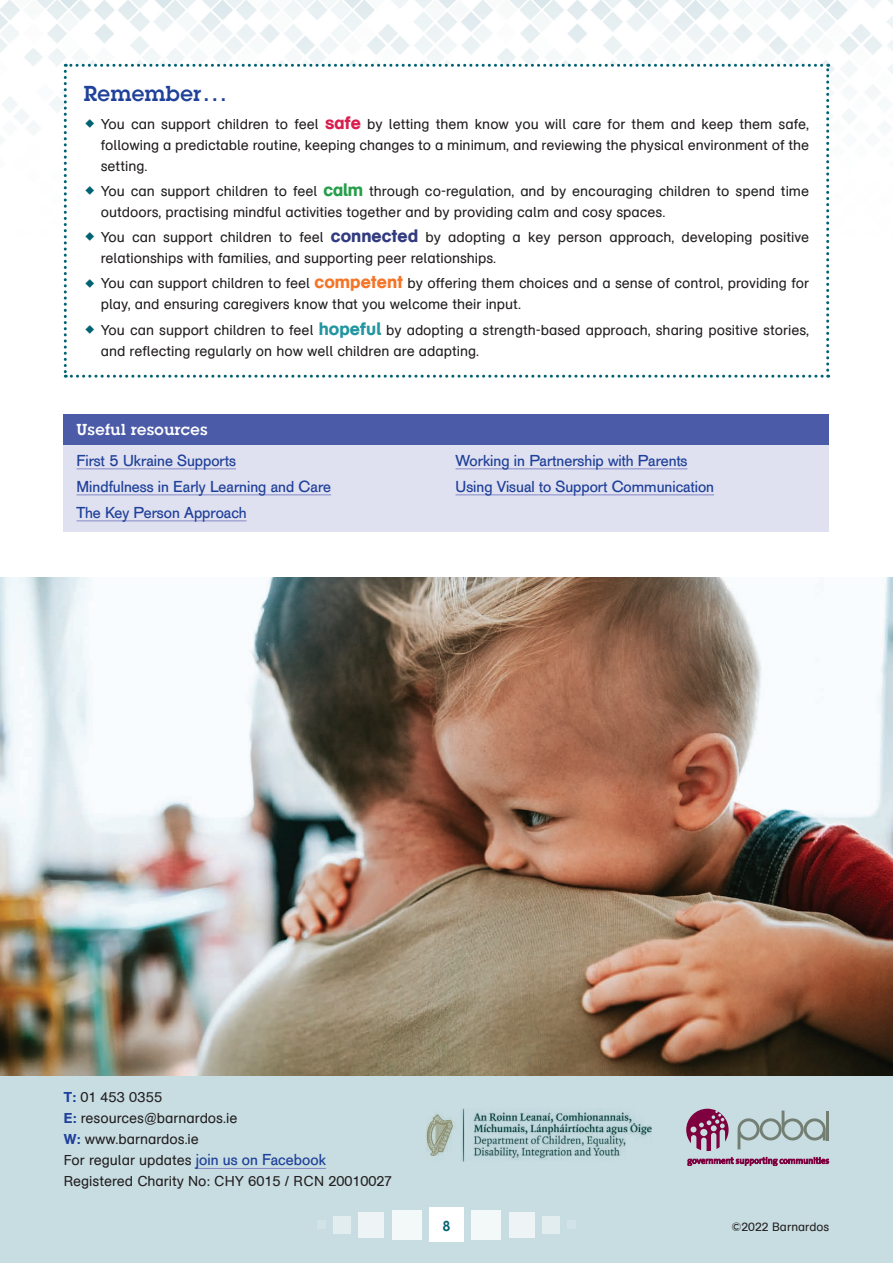
<style>
.page{position:relative;width:893px;height:1263px;background:#fff}
.page>*{position:absolute;margin:0;border:0;box-sizing:border-box;transform-origin:0 0}
.Heading_2{font:600 22.5px "Lubalin Graph";letter-spacing:.02em;color:#20419a}
.Useful_Resource{font:600 16.5px "Lubalin Graph";letter-spacing:.03em;color:#fff}
.Normal_-_Further_inf{font:15.75px "AG Old Face";color:#20419a}
.t1{font:600 15px "Lubalin Graph";color:#006272}
.Contact_text{font:14.25px/21px "AG Schoolbook Regular A";color:#231f20}
.Contact_text-2{font:14.25px "AG Schoolbook Regular A";letter-spacing:.02em;color:#231f20}
.t2{font:12px "AG Schoolbook Regular A";letter-spacing:.005em;color:#231f20}
.s1{font-family:"AG Schoolbook";font-weight:500;font-size:18px;color:#d81e4e}
.s2{font-family:"AG Schoolbook";font-weight:500;font-size:18px;color:#269e4a}
.s3{font-family:"AG Schoolbook";font-weight:500;font-size:18px;color:#323b7f}
.s4{font-family:"AG Schoolbook";font-weight:500;font-size:18px;color:#f47527}
.s5{font-family:"AG Schoolbook";font-weight:500;font-size:18px;color:#2396a2}
.s6{font-family:"AG Schoolbook";font-weight:500;color:#20419a}
.s7{font-family:"AG Old Face";font-size:15.75px;color:#20419a}
</style>
<div class="page">
<div style="left:0;top:1076px;width:893px;height:187px;background:#c7dde2"></div>
<img style="left:427px;top:1109px;width:224px;height:53px">
<hr style="left:826px;top:1110px;width:3px;height:30px;background:#959383">
<svg style="left:738px;top:1110px;width:88px;height:39px"></svg>
<svg style="left:686px;top:1109px;width:43px;height:42px"></svg>
<svg style="left:688px;top:1157px;width:141px;height:9px"></svg>
<img style="left:0;top:0;width:893px;height:237px">
<div style="left:429px;top:1208px;width:34px;height:34px;background:#fff"></div>
<div style="left:392px;top:1210px;width:30px;height:29px;background:#f3f8f9"></div>
<div style="left:359px;top:1212px;width:25px;height:25px;background:#eef4f6"></div>
<div style="left:567px;top:1220px;width:9px;height:9px;background:#d1e3e7"></div>
<div style="left:334px;top:1216px;width:17px;height:17px;background:#e2edf0"></div>
<div style="left:542px;top:1216px;width:17px;height:17px;background:#e2edf0"></div>
<div style="left:317px;top:1220px;width:9px;height:9px;background:#d1e3e7"></div>
<div style="left:509px;top:1212px;width:25px;height:25px;background:#eef4f6"></div>
<div style="left:471px;top:1210px;width:30px;height:29px;background:#f3f8f9"></div>
<hr style="left:196px;top:1168px;width:130px;height:1px;background:#8589c3">
<div style="left:64px;top:414px;width:765px;height:117px;background:#e0e1f0"></div>
<div style="left:64px;top:414px;width:765px;height:31px;background:#4b5ba8"></div>
<hr style="left:77px;top:468px;width:159px;height:1px;background:#8589c3">
<hr style="left:77px;top:494px;width:254px;height:1px;background:#8589c3">
<hr style="left:77px;top:520px;width:170px;height:1px;background:#8589c3">
<hr style="left:455px;top:468px;width:232px;height:1px;background:#8589c3">
<hr style="left:455px;top:494px;width:259px;height:1px;background:#8589c3">
<img style="left:0;top:578px;width:893px;height:498px">
<svg style="left:64px;top:64px;width:765px;height:314px"></svg>
<p class="Heading_2" style="left:84px;top:80px;width:145px">Remember…</p>
<p class="Contact_text" style="left:101px;top:113px;width:710px;text-align:justify">You can support children to feel <span class="s1">safe</span> by letting them know you will care for them and keep them safe, following a predictable routine, keeping changes to a minimum, and reviewing the physical environment of the setting.</p>
<p class="Contact_text" style="left:101px;top:181px;width:710px">You can support children to feel <span class="s2">calm</span> through co-regulation, and by encouraging children to spend time outdoors, practising mindful activities together and by providing calm and cosy spaces.</p>
<p class="Contact_text" style="left:101px;top:227px;width:710px">You can support children to feel <span class="s3">connected</span> by adopting a key person approach, developing positive relationships with families, and supporting peer relationships.</p>
<p class="Contact_text" style="left:101px;top:273px;width:710px">You can support children to feel <span class="s4">competent</span> by offering them choices and a sense of control, providing for play, and ensuring caregivers know that you welcome their input.</p>
<p class="Contact_text" style="left:101px;top:319px;width:710px">You can support children to feel <span class="s5">hopeful</span> by adopting a strength-based approach, sharing positive stories, and reflecting regularly on how well children are adapting.</p>
<p class="Useful_Resource" style="left:77px;top:420px;width:132px">Useful resources</p>
<p class="Normal_-_Further_inf" style="left:77px;top:451px;width:161px">First 5 Ukraine Supports</p>
<p class="Normal_-_Further_inf" style="left:77px;top:477px;width:256px">Mindfulness in Early Learning and Care</p>
<p class="Normal_-_Further_inf" style="left:77px;top:503px;width:172px">The Key Person Approach</p>
<p class="Normal_-_Further_inf" style="left:455px;top:451px;width:233px">Working in Partnership with Parents</p>
<p class="Normal_-_Further_inf" style="left:455px;top:477px;width:260px">Using Visual to Support Communication</p>
<p class="Contact_text-2" style="left:64px;top:1089px;width:100px"><span class="s6">T:</span> 01 453 0355</p>
<p class="Contact_text" style="left:64px;top:1107px;width:175px"><span class="s6">E:</span> resources@barnardos.ie</p>
<p class="Contact_text" style="left:64px;top:1128px;width:137px"><span class="s6">W:</span> www.barnardos.ie</p>
<p class="Contact_text" style="left:64px;top:1150px;width:264px">For regular updates <span class="s7">join us on Facebook</span></p>
<p class="Contact_text" style="left:64px;top:1171px;width:330px">Registered Charity No: CHY 6015 / RCN 20010027</p>
<p class="t1" style="left:442px;top:1216px;width:10px">8</p>
<p class="t2" style="left:731px;top:1220px;width:99px">©2022 Barnardos</p>
</div>
